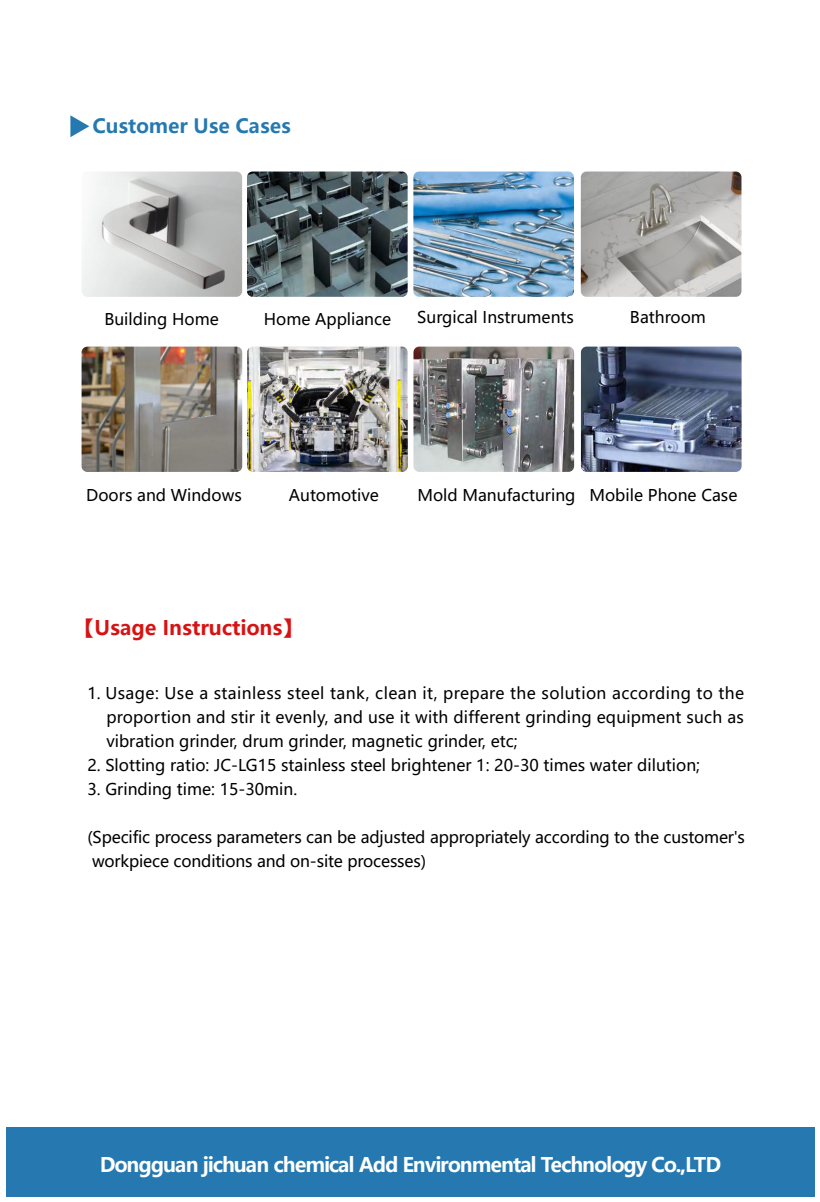
<style>
.page{position:relative;width:820px;height:1202px;background:#fff}
.page>*{position:absolute;margin:0;border:0;box-sizing:border-box;transform-origin:0 0}
.t1{font:700 20px "Microsoft Ya Hei";letter-spacing:-.05em;color:#fff}
.t2{font:700 20px "Microsoft Ya Hei";color:#d81212}
.t3{font:700 19.6px "Microsoft Ya Hei";color:#2679b0}
.t4{font:16px/24px "Microsoft Ya Hei";color:#000;text-align:justify}
</style>
<div class="page">
<svg style="left:70px;top:115px;width:19px;height:22px"></svg>
<div style="left:6px;top:1127px;width:808px;height:69px;background:#2679b0"></div>
<img style="left:580px;top:347px;width:161px;height:125px">
<img style="left:413px;top:347px;width:161px;height:125px">
<img style="left:580px;top:172px;width:161px;height:125px">
<img style="left:81px;top:347px;width:161px;height:125px">
<img style="left:247px;top:347px;width:160px;height:125px">
<img style="left:82px;top:172px;width:160px;height:125px">
<img style="left:247px;top:172px;width:160px;height:125px">
<img style="left:413px;top:172px;width:160px;height:125px">
<p class="t3" style="left:92px;top:112px;width:200px">Customer Use Cases</p>
<p class="t4" style="left:104px;top:306px;width:116px">Building Home</p>
<p class="t4" style="left:629px;top:304px;width:77px">Bathroom</p>
<p class="t4" style="left:417px;top:305px;width:158px">Surgical Instruments</p>
<p class="t4" style="left:264px;top:307px;width:129px">Home Appliance</p>
<p class="t4" style="left:86px;top:483px;width:157px">Doors and Windows</p>
<p class="t4" style="left:289px;top:483px;width:91px">Automotive</p>
<p class="t4" style="left:417px;top:483px;width:159px">Mold Manufacturing</p>
<p class="t4" style="left:589px;top:483px;width:149px">Mobile Phone Case</p>
<p class="t2" style="left:75px;top:614px;width:229px">【Usage Instructions】</p>
<p class="t4" style="left:106px;top:681px;width:639px;text-indent:-19px">1. Usage: Use a stainless steel tank, clean it, prepare the solution according to the proportion and stir it evenly, and use it with different grinding equipment such as vibration grinder, drum grinder, magnetic grinder, etc;</p>
<p class="t4" style="left:87px;top:753px;width:614px">2. Slotting ratio: JC-LG15 stainless steel brightener 1: 20-30 times water dilution;</p>
<p class="t4" style="left:87px;top:777px;width:211px">3. Grinding time: 15-30min.</p>
<p class="t4" style="left:87px;top:825px;width:658px">(Specific process parameters can be adjusted appropriately according to the customer's workpiece conditions and on-site processes)</p>
<p class="t1" style="left:100px;top:1151px;width:622px">Dongguan jichuan chemical Add Environmental Technology Co.,LTD</p>
</div>
